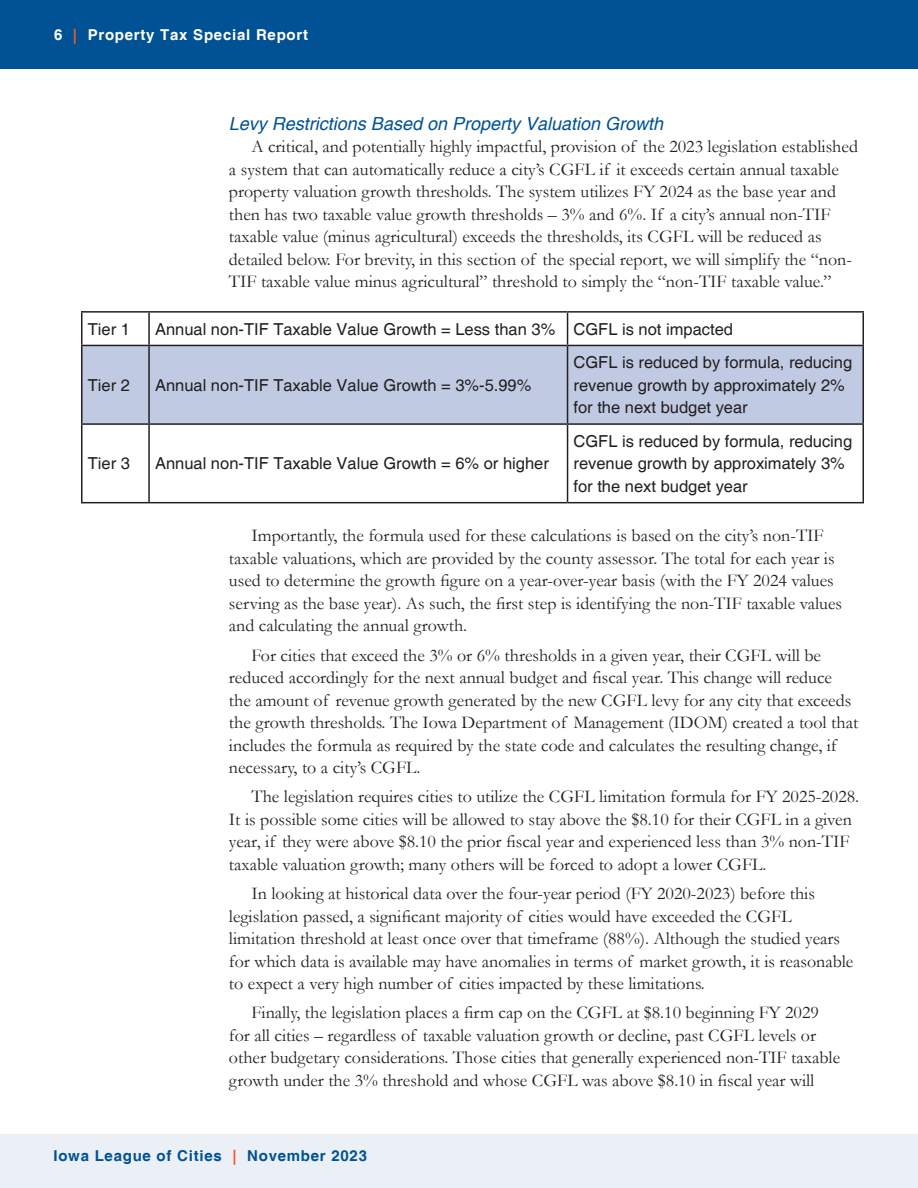
<style>
.page{position:relative;width:918px;height:1188px;background:#fff}
.page>*{position:absolute;margin:0;border:0;box-sizing:border-box;transform-origin:0 0}
.Body_Text{font:18px/22.5px "Garamond";color:#231f20}
.Blue_Italic_Subhead{font:italic 18px "Helvetica";color:#005294}
.t1{font:16.5px/22.5px "Helvetica";color:#231f20}
.t2{font:700 15px "Helvetica";letter-spacing:.05em;color:#005294}
.t3{font:700 15px "Helvetica";letter-spacing:.05em;color:#fff}
.s1{color:#f1592a}
</style>
<div class="page">
<div style="left:0;top:0;width:918px;height:69px;background:#005294"></div>
<div style="left:0;top:1134px;width:918px;height:54px;background:#eaf0f5"></div>
<div style="left:82px;top:346px;width:780px;height:77px;background:#c0cae2"></div>
<hr style="left:81px;top:313px;width:1px;height:32px;background:#231f20">
<hr style="left:148px;top:313px;width:2px;height:32px;background:#231f20">
<hr style="left:567px;top:313px;width:1px;height:32px;background:#231f20">
<hr style="left:862px;top:313px;width:2px;height:32px;background:#231f20">
<hr style="left:81px;top:345px;width:68px;height:1px;background:#231f20">
<hr style="left:81px;top:346px;width:1px;height:77px;background:#231f20">
<hr style="left:149px;top:345px;width:419px;height:1px;background:#231f20">
<hr style="left:148px;top:346px;width:2px;height:77px;background:#231f20">
<hr style="left:568px;top:345px;width:296px;height:1px;background:#231f20">
<hr style="left:567px;top:346px;width:1px;height:77px;background:#231f20">
<hr style="left:862px;top:346px;width:2px;height:77px;background:#231f20">
<hr style="left:81px;top:423px;width:68px;height:2px;background:#231f20">
<hr style="left:81px;top:425px;width:1px;height:77px;background:#231f20">
<hr style="left:149px;top:423px;width:419px;height:2px;background:#231f20">
<hr style="left:148px;top:425px;width:2px;height:77px;background:#231f20">
<hr style="left:568px;top:423px;width:296px;height:2px;background:#231f20">
<hr style="left:567px;top:425px;width:1px;height:77px;background:#231f20">
<hr style="left:862px;top:425px;width:2px;height:77px;background:#231f20">
<hr style="left:81px;top:502px;width:68px;height:1px;background:#231f20">
<hr style="left:149px;top:502px;width:419px;height:1px;background:#231f20">
<hr style="left:568px;top:502px;width:296px;height:1px;background:#231f20">
<hr style="left:81px;top:311px;width:68px;height:2px;background:#231f20">
<hr style="left:149px;top:311px;width:419px;height:2px;background:#231f20">
<hr style="left:568px;top:311px;width:296px;height:2px;background:#231f20">
<p class="t3" style="left:54px;top:26px;width:256px">6 <span class="s1">|</span> Property Tax Special Report</p>
<p class="Blue_Italic_Subhead" style="left:229px;top:113px;width:436px">Levy Restrictions Based on Property Valuation Growth</p>
<p class="Body_Text" style="left:229px;top:135px;width:631px;text-indent:22px">A critical, and potentially highly impactful, provision of the 2023 legislation established a system that can automatically reduce a city’s CGFL if it exceeds certain annual taxable property valuation growth thresholds. The system utilizes FY 2024 as the base year and then has two taxable value growth thresholds – 3% and 6%. If a city’s annual non-TIF taxable value (minus agricultural) exceeds the thresholds, its CGFL will be reduced as detailed below. For brevity, in this section of the special report, we will simplify the “non-TIF taxable value minus agricultural” threshold to simply the “non-TIF taxable value.”</p>
<p class="t1" style="left:88px;top:318px;width:44px">Tier 1</p>
<p class="t1" style="left:155px;top:318px;width:402px">Annual non-TIF Taxable Value Growth = Less than 3%</p>
<p class="t1" style="left:574px;top:318px;width:161px">CGFL is not impacted</p>
<p class="t1" style="left:88px;top:374px;width:44px">Tier 2</p>
<p class="t1" style="left:155px;top:374px;width:378px">Annual non-TIF Taxable Value Growth = 3%-5.99%</p>
<p class="t1" style="left:88px;top:453px;width:44px">Tier 3</p>
<p class="t1" style="left:155px;top:453px;width:395px">Annual non-TIF Taxable Value Growth = 6% or higher</p>
<p class="t1" style="left:574px;top:352px;width:280px">CGFL is reduced by formula, reducing revenue growth by approximately 2% for the next budget year</p>
<p class="t1" style="left:574px;top:430px;width:280px">CGFL is reduced by formula, reducing revenue growth by approximately 3% for the next budget year</p>
<p class="Body_Text" style="left:229px;top:524px;width:615px;text-indent:22px">Importantly, the formula used for these calculations is based on the city’s non-TIF taxable valuations, which are provided by the county assessor. The total for each year is used to determine the growth figure on a year-over-year basis (with the FY 2024 values serving as the base year). As such, the first step is identifying the non-TIF taxable values and calculating the annual growth.</p>
<p class="Body_Text" style="left:229px;top:643px;width:631px;text-indent:22px">For cities that exceed the 3% or 6% thresholds in a given year, their CGFL will be reduced accordingly for the next annual budget and fiscal year. This change will reduce the amount of revenue growth generated by the new CGFL levy for any city that exceeds the growth thresholds. The Iowa Department of Management (IDOM) created a tool that includes the formula as required by the state code and calculates the resulting change, if necessary, to a city’s CGFL.</p>
<p class="Body_Text" style="left:229px;top:785px;width:632px;text-indent:22px">The legislation requires cities to utilize the CGFL limitation formula for FY 2025-2028.<br>It is possible some cities will be allowed to stay above the $8.10 for their CGFL in a given year, if they were above $8.10 the prior fiscal year and experienced less than 3% non-TIF taxable valuation growth; many others will be forced to adopt a lower CGFL.</p>
<p class="Body_Text" style="left:229px;top:882px;width:626px;text-indent:22px">In looking at historical data over the four-year period (FY 2020-2023) before this legislation passed, a significant majority of cities would have exceeded the CGFL limitation threshold at least once over that timeframe (88%). Although the studied years for which data is available may have anomalies in terms of market growth, it is reasonable to expect a very high number of cities impacted by these limitations.</p>
<p class="Body_Text" style="left:229px;top:1001px;width:613px;text-indent:22px">Finally, the legislation places a firm cap on the CGFL at $8.10 beginning FY 2029 for all cities – regardless of taxable valuation growth or decline, past CGFL levels or other budgetary considerations. Those cities that generally experienced non-TIF taxable growth under the 3% threshold and whose CGFL was above $8.10 in fiscal year will</p>
<p class="t2" style="left:53px;top:1147px;width:315px">Iowa League of Cities <span class="s1">|</span> November 2023</p>
</div>
